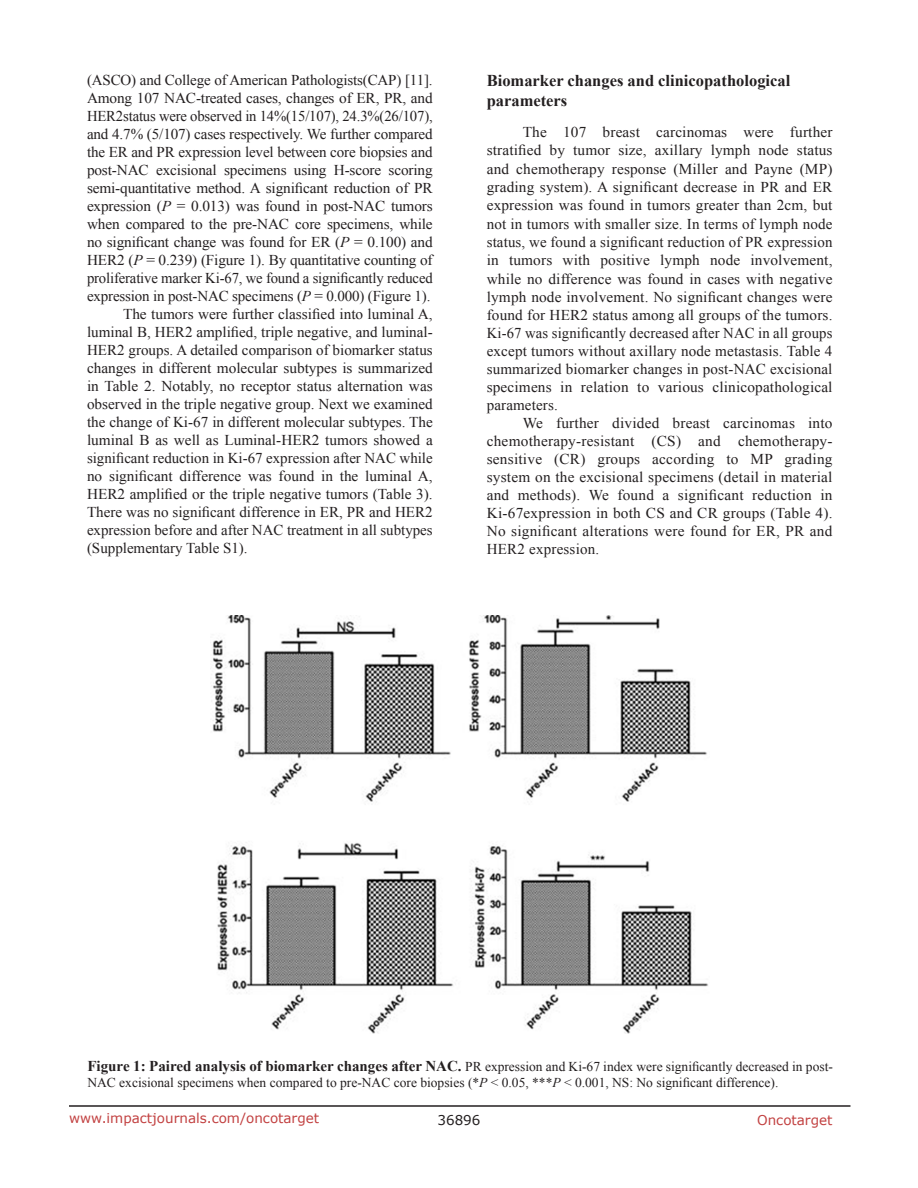
<style>
.page{position:relative;width:918px;height:1188px;background:#fff}
.page>*{position:absolute;margin:0;border:0;box-sizing:border-box;transform-origin:0 0}
.SubHeading{font:700 16.5px/19.8px "Times New Roman";color:#231f20}
.BodyText{font:15px/18px "Times New Roman";letter-spacing:.005em;color:#231f20;text-align:justify}
.FigureText{font:13.5px/16.2px "Times New Roman";color:#231f20}
.t1{font:13.5px "Verdana";color:#c24141}
.t2{font:13.5px "Verdana";color:#231f20}
.s1{font-style:italic}
.s2{font-weight:700;font-size:15px}
</style>
<div class="page">
<hr style="left:69px;top:1105px;width:781px;height:2px;background:#231f20">
<img style="left:211px;top:616px;width:497px;height:418px">
<p class="BodyText" style="left:87px;top:71px;width:347px">(ASCO) and College of American Pathologists(CAP) [11].<br>Among 107 NAC-treated cases, changes of ER, PR, and HER2status were observed in 14%(15/107), 24.3%(26/107), and 4.7% (5/107) cases respectively. We further compared the ER and PR expression level between core biopsies and post-NAC excisional specimens using H-score scoring semi-quantitative method. A significant reduction of PR expression (<span class="s1">P</span> = 0.013) was found in post-NAC tumors when compared to the pre-NAC core specimens, while no significant change was found for ER (<span class="s1">P</span> = 0.100) and HER2 (<span class="s1">P</span> = 0.239) (Figure 1). By quantitative counting of proliferative marker Ki-67, we found a significantly reduced expression in post-NAC specimens (<span class="s1">P</span> = 0.000) (Figure 1).</p>
<p class="BodyText" style="left:87px;top:305px;width:347px;text-indent:36px">The tumors were further classified into luminal A, luminal B, HER2 amplified, triple negative, and luminal-HER2 groups. A detailed comparison of biomarker status changes in different molecular subtypes is summarized in Table 2. Notably, no receptor status alternation was observed in the triple negative group. Next we examined the change of Ki-67 in different molecular subtypes. The luminal B as well as Luminal-HER2 tumors showed a significant reduction in Ki-67 expression after NAC while no significant difference was found in the luminal A, HER2 amplified or the triple negative tumors (Table 3).<br>There was no significant difference in ER, PR and HER2 expression before and after NAC treatment in all subtypes (Supplementary Table S1).</p>
<p class="SubHeading" style="left:487px;top:70px;width:305px">Biomarker changes and clinicopathological parameters</p>
<p class="BodyText" style="left:487px;top:123px;width:347px;text-indent:36px">The 107 breast carcinomas were further stratified by tumor size, axillary lymph node status and chemotherapy response (Miller and Payne (MP) grading system). A significant decrease in PR and ER expression was found in tumors greater than 2cm, but not in tumors with smaller size. In terms of lymph node status, we found a significant reduction of PR expression in tumors with positive lymph node involvement, while no difference was found in cases with negative lymph node involvement. No significant changes were found for HER2 status among all groups of the tumors.<br>Ki-67 was significantly decreased after NAC in all groups except tumors without axillary node metastasis. Table 4 summarized biomarker changes in post-NAC excisional specimens in relation to various clinicopathological parameters.</p>
<p class="BodyText" style="left:487px;top:413px;width:347px;text-indent:36px">We further divided breast carcinomas into chemotherapy-resistant (CS) and chemotherapy&shy;sensitive (CR) groups according to MP grading system on the excisional specimens (detail in material and methods). We found a significant reduction in Ki-67expression in both CS and CR groups (Table 4).<br>No significant alterations were found for ER, PR and HER2 expression.</p>
<p class="FigureText" style="left:87px;top:1058px;width:747px"><span class="s2">Figure 1: Paired analysis of biomarker changes after NAC.</span> PR expression and Ki-67 index were significantly decreased in post-<br>NAC excisional specimens when compared to pre-NAC core biopsies (*<span class="s1">P</span> &lt; 0.05, ***<span class="s1">P</span> &lt; 0.001, NS: No significant difference).</p>
<p class="t1" style="left:69px;top:1109px;width:252px">www.impactjournals.com/oncotarget</p>
<p class="t2" style="left:438px;top:1111px;width:44px">36896</p>
<p class="t1" style="left:757px;top:1111px;width:77px">Oncotarget</p>
</div>
